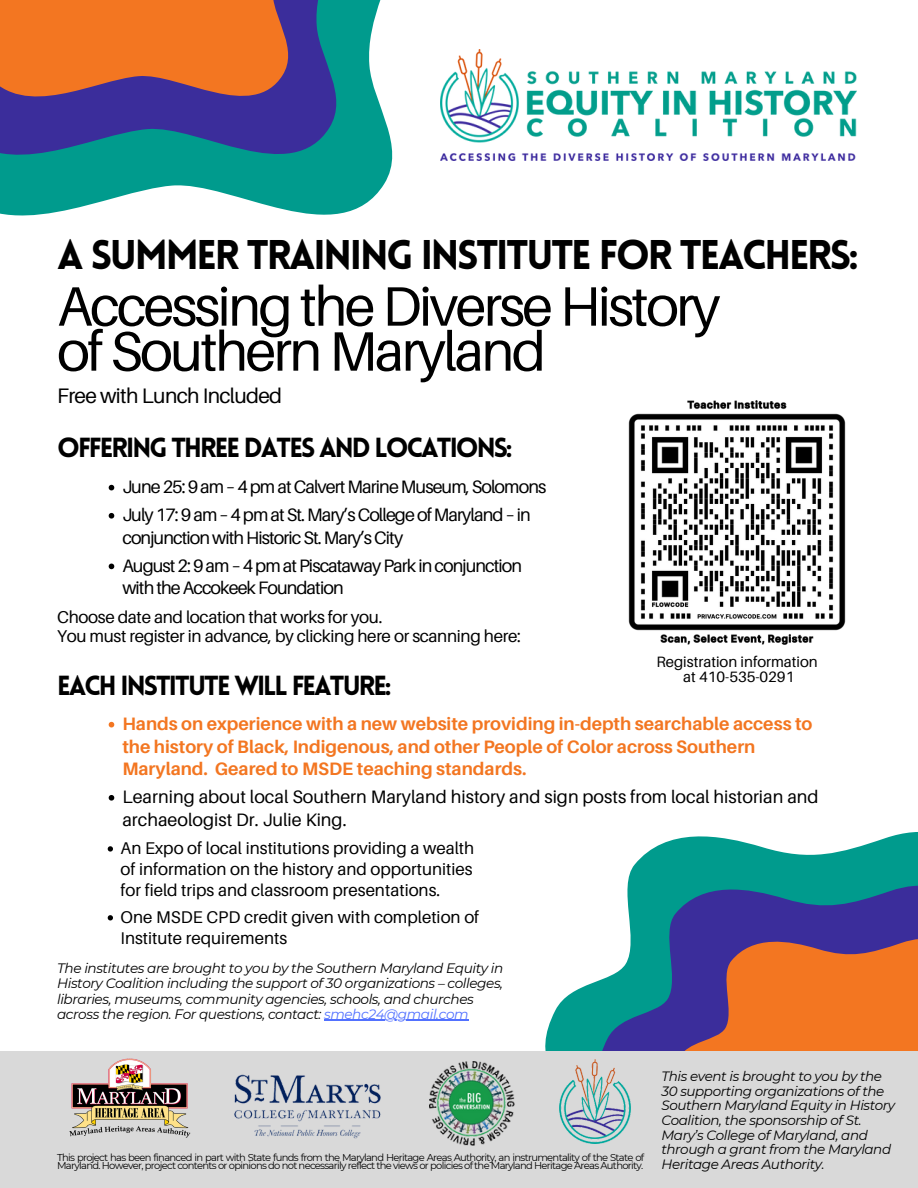
<style>
.page{position:relative;width:918px;height:1188px;background:#fff}
.page>*{position:absolute;margin:0;border:0;box-sizing:border-box;transform-origin:0 0}
.t1{font:55.5px/45px "Aileron";letter-spacing:-.045em;color:#000}
.t2{font:900 40.5px "Lovelo";letter-spacing:-.055em;color:#000}
.t3{font:900 27px "Lovelo";letter-spacing:-.07em;color:#000}
.t4{font:21px "Aileron";letter-spacing:-.03em;color:#000}
.t5{font:18px/22.5px "Aileron";letter-spacing:-.05em;color:#000}
.t6{font:700 18px/22.5px "Aileron";color:#f37621}
.t7{font:18px/22.5px "Aileron";color:#000}
.t8{font:17.1px/19.2px "Aileron";letter-spacing:-.02em;color:#000}
.t9{font:16.95px/21.1px "Aileron";color:#000;text-align:justify}
.t10{font:15px/15.8px "Aileron";color:#000;text-align:center}
.t11{font:italic 13.65px/15.3px "Montserrat";letter-spacing:-.03em;color:#000}
.t12{font:italic 13.5px/14.7px "Montserrat";letter-spacing:-.03em;color:#000}
.t13{font:10.05px/8.2px "Montserrat";letter-spacing:-.07em;color:#000}
.s1{color:#5271ff}
</style>
<div class="page">
<svg style="left:525px;top:832px;width:393px;height:220px"></svg>
<svg style="left:612px;top:889px;width:306px;height:163px;background:#81636b"></svg>
<img style="left:450px;top:49px;width:407px;height:94px">
<img style="left:450px;top:153px;width:406px;height:8px">
<svg style="left:386px;top:76px;width:64px;height:105px"></svg>
<svg style="left:0;top:0;width:386px;height:216px;fill:#009b8d"></svg>
<svg style="left:0;top:0;width:327px;height:148px;background:#96585b"></svg>
<img style="left:628px;top:400px;width:218px;height:245px">
<hr style="left:324px;top:1020px;width:144px;height:1px;background:#5271ff">
<svg style="left:109px;top:485px;width:5px;height:5px"></svg>
<svg style="left:109px;top:513px;width:5px;height:6px"></svg>
<svg style="left:109px;top:564px;width:5px;height:5px"></svg>
<svg style="left:109px;top:722px;width:5px;height:5px"></svg>
<svg style="left:109px;top:795px;width:5px;height:6px"></svg>
<svg style="left:108px;top:846px;width:5px;height:6px"></svg>
<svg style="left:108px;top:915px;width:5px;height:5px"></svg>
<div style="left:0;top:1052px;width:918px;height:136px;background:#d9d9d9"></div>
<img style="left:559px;top:1059px;width:72px;height:85px">
<img style="left:68px;top:1051px;width:123px;height:87px">
<img style="left:234px;top:1074px;width:147px;height:64px">
<img style="left:429px;top:1061px;width:86px;height:85px">
<h2 class="t2" style="left:57px;top:239px;width:803px">A SUMMER TRAINING INSTITUTE FOR TEACHERS:</h2>
<p class="t1" style="left:57px;top:283px;width:665px">Accessing the Diverse History of Southern Maryland</p>
<p class="t4" style="left:57px;top:383px;width:227px">Free with Lunch Included</p>
<h1 class="t3" style="left:57px;top:437px;width:457px">OFFERING THREE DATES AND LOCATIONS:</h1>
<h4 class="t5" style="left:122px;top:475px;width:426px">June 25: 9 am – 4 pm at Calvert Marine Museum, Solomons</h4>
<h3 class="t5" style="left:122px;top:503px;width:410px">July 17: 9 am – 4 pm at St. Mary’s College of Maryland – in conjunction with Historic St. Mary’s City</h3>
<p class="t5" style="left:122px;top:554px;width:401px">August 2: 9 am – 4 pm at Piscataway Park in conjunction with the Accokeek Foundation</p>
<h3 class="t8" style="left:57px;top:607px;width:465px">Choose date and location that works for you.<br>You must register in advance, by clicking here or scanning here:</h3>
<p class="t3" style="left:57px;top:675px;width:336px">EACH INSTITUTE WILL FEATURE:</p>
<p class="t10" style="left:657px;top:653px;width:163px">Registration information at 410-535-0291</p>
<h5 class="t6" style="left:122px;top:712px;width:692px">Hands on experience with a new website providing in-depth searchable access to the history of Black, Indigenous, and other People of Color across Southern<br>Maryland. Geared to MSDE teaching standards.</h5>
<p class="t7" style="left:122px;top:785px;width:698px">Learning about local Southern Maryland history and sign posts from local historian and archaeologist Dr. Julie King.</p>
<h5 class="t9" style="left:121px;top:837px;width:355px">An Expo of local institutions providing a wealth of information on the history and opportunities for field trips and classroom presentations.</h5>
<h6 class="t9" style="left:121px;top:906px;width:360px">One MSDE CPD credit given with completion of<br>Institute requirements</h6>
<p class="t11" style="left:57px;top:960px;width:448px">The institutes are brought to you by the Southern Maryland Equity in History Coalition including the support of 30 organizations – colleges, libraries, museums, community agencies, schools, and churches across the region. For questions, contact: <span class="s1">smehc24@gmail.com</span></p>
<p class="t13" style="left:57px;top:1153px;width:589px">This project has been financed in part with State funds from the Maryland Heritage Areas Authority, an instrumentality of the State of<br>Maryland. However, project contents or opinions do not necessarily reflect the views or policies of the Maryland Heritage Areas Authority.</p>
<h6 class="t12" style="left:662px;top:1069px;width:235px">This event is brought to you by the 30 supporting organizations of the Southern Maryland Equity in History Coalition, the sponsorship of St.<br>Mary’s College of Maryland, and through a grant from the Maryland Heritage Areas Authority.</h6>
</div>
